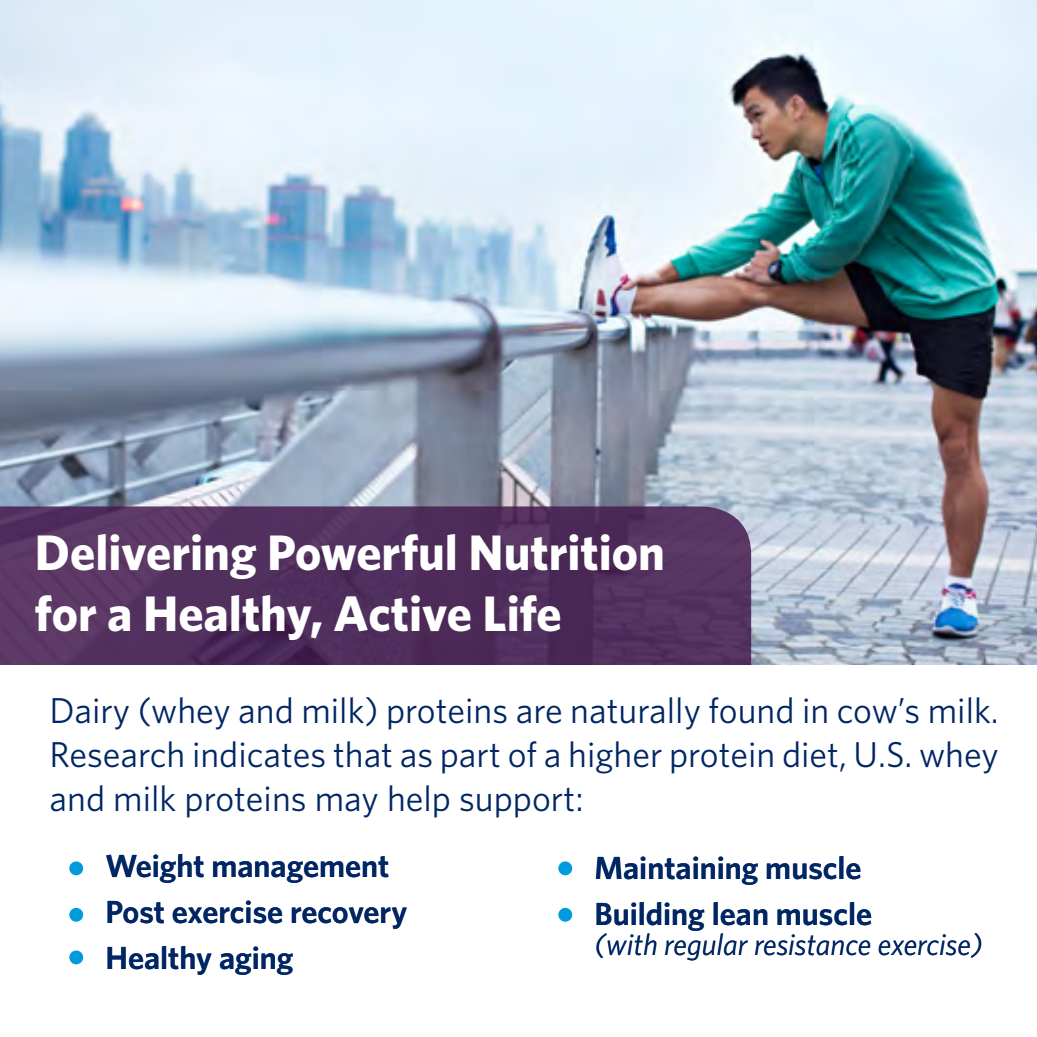
<style>
.page{position:relative;width:1037px;height:1037px;background:#fff}
.page>*{position:absolute;margin:0;border:0;box-sizing:border-box;transform-origin:0 0}
.t1{font:700 50px/61.6px "Whitney";color:#fff}
.t2{font:36px/44px "Whitney";color:#002664;text-align:justify}
.t3{font:600 32px/46px "Whitney";color:#002664}
.t4{font:italic 30.4px "Whitney";color:#002664}
</style>
<div class="page">
<img style="left:0;top:0;width:1037px;height:665px">
<svg style="left:0;top:506px;width:751px;height:159px;background:#53315e"></svg>
<div style="left:69px;top:861px;width:14px;height:14px;background:#009bdc;border-radius:50%"></div>
<div style="left:69px;top:908px;width:14px;height:14px;background:#009bdc;border-radius:50%"></div>
<div style="left:69px;top:950px;width:14px;height:14px;background:#009bdc;border-radius:50%"></div>
<div style="left:558px;top:861px;width:14px;height:14px;background:#009bdc;border-radius:50%"></div>
<div style="left:558px;top:908px;width:14px;height:14px;background:#009bdc;border-radius:50%"></div>
<h1 class="t1" style="left:35px;top:520px;width:631px">Delivering Powerful Nutrition for a Healthy, Active Life</h1>
<p class="t2" style="left:50px;top:687px;width:950px">Dairy (whey and milk) proteins are naturally found in cow’s milk.<br>Research indicates that as part of a higher protein diet, U.S. whey and milk proteins may help support:</p>
<p class="t3" style="left:105px;top:843px;width:303px">Weight management<br>Post exercise recovery<br>Healthy aging</p>
<p class="t3" style="left:594px;top:844px;width:279px">Maintaining muscle<br>Building lean muscle</p>
<p class="t4" style="left:594px;top:925px;width:390px">(with regular resistance exercise)</p>
</div>
